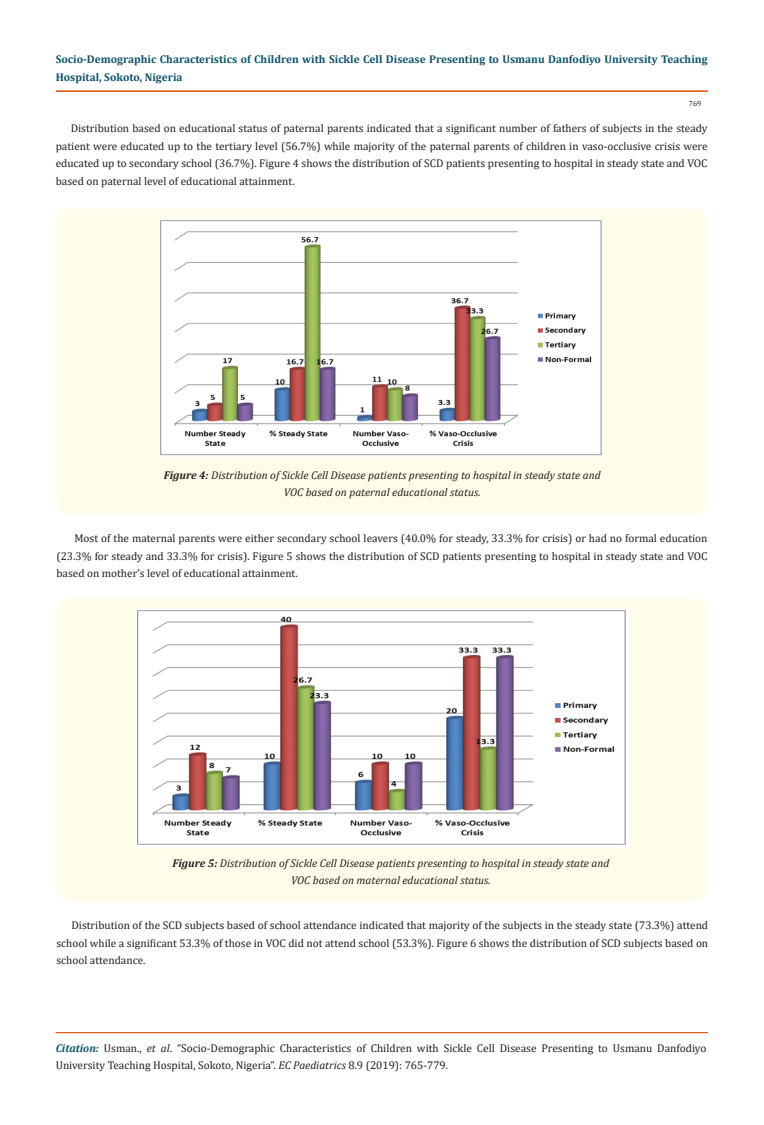
<style>
.page{position:relative;width:764px;height:1125px;background:#fff}
.page>*{position:absolute;margin:0;border:0;box-sizing:border-box;transform-origin:0 0}
.t1{font:11.25px/17.5px "Cambria";color:#231f20;text-align:justify}
.t2{font:italic 11.25px/17.5px "Cambria";color:#231f20;text-align:center}
.t3{font:700 11.25px/17.5px "Cambria";color:#0e546a}
.t4{font:7.5px "Cambria";color:#231f20}
.s1{font-weight:700}
.s2{font-weight:700;font-style:italic;color:#0e546a}
.s3{font-style:italic}
</style>
<div class="page">
<div style="left:56px;top:91px;width:651px;height:1px;border:1px solid #e05d1a"></div>
<hr style="left:56px;top:1033px;width:651px;height:1px;background:#e05d1a">
<div style="left:56px;top:1032px;width:651px;height:1px;border:1px solid #e05d1a"></div>
<div style="left:56px;top:208px;width:651px;height:306px;background:#fffde9;border-radius:15px"></div>
<img style="left:160px;top:220px;width:443px;height:236px">
<div style="left:56px;top:598px;width:651px;height:303px;background:#fffde9;border-radius:15px"></div>
<img style="left:136px;top:609px;width:492px;height:238px">
<p class="t3" style="left:56px;top:50px;width:653px">Socio-Demographic Characteristics of Children with Sickle Cell Disease Presenting to Usmanu Danfodiyo University Teaching<br>Hospital, Sokoto, Nigeria</p>
<p class="t4" style="left:689px;top:99px;width:14px">769</p>
<p class="t1" style="left:56px;top:120px;width:653px;text-indent:15px">Distribution based on educational status of paternal parents indicated that a significant number of fathers of subjects in the steady patient were educated up to the tertiary level (56.7%) while majority of the paternal parents of children in vaso-occlusive crisis were educated up to secondary school (36.7%). Figure 4 shows the distribution of SCD patients presenting to hospital in steady state and VOC based on paternal level of educational attainment.</p>
<p class="t2" style="left:164px;top:466px;width:438px"><span class="s1">Figure 4:</span> Distribution of Sickle Cell Disease patients presenting to hospital in steady state and<br>VOC based on paternal educational status.</p>
<p class="t1" style="left:56px;top:529px;width:652px;text-indent:18px">Most of the maternal parents were either secondary school leavers (40.0% for steady, 33.3% for crisis) or had no formal education (23.3% for steady and 33.3% for crisis). Figure 5 shows the distribution of SCD patients presenting to hospital in steady state and VOC based on mother’s level of educational attainment.</p>
<p class="t2" style="left:172px;top:854px;width:438px"><span class="s1">Figure 5:</span> Distribution of Sickle Cell Disease patients presenting to hospital in steady state and<br>VOC based on maternal educational status.</p>
<p class="t1" style="left:56px;top:917px;width:653px;text-indent:15px">Distribution of the SCD subjects based of school attendance indicated that majority of the subjects in the steady state (73.3%) attend school while a significant 53.3% of those in VOC did not attend school (53.3%). Figure 6 shows the distribution of SCD subjects based on school attendance.</p>
<p class="t1" style="left:56px;top:1039px;width:652px"><span class="s2">Citation:</span> Usman., <span class="s3">et al</span>. “Socio-Demographic Characteristics of Children with Sickle Cell Disease Presenting to Usmanu Danfodiyo<br>University Teaching Hospital, Sokoto, Nigeria”. <span class="s3">EC Paediatrics</span> 8.9 (2019): 765-779.</p>
</div>
